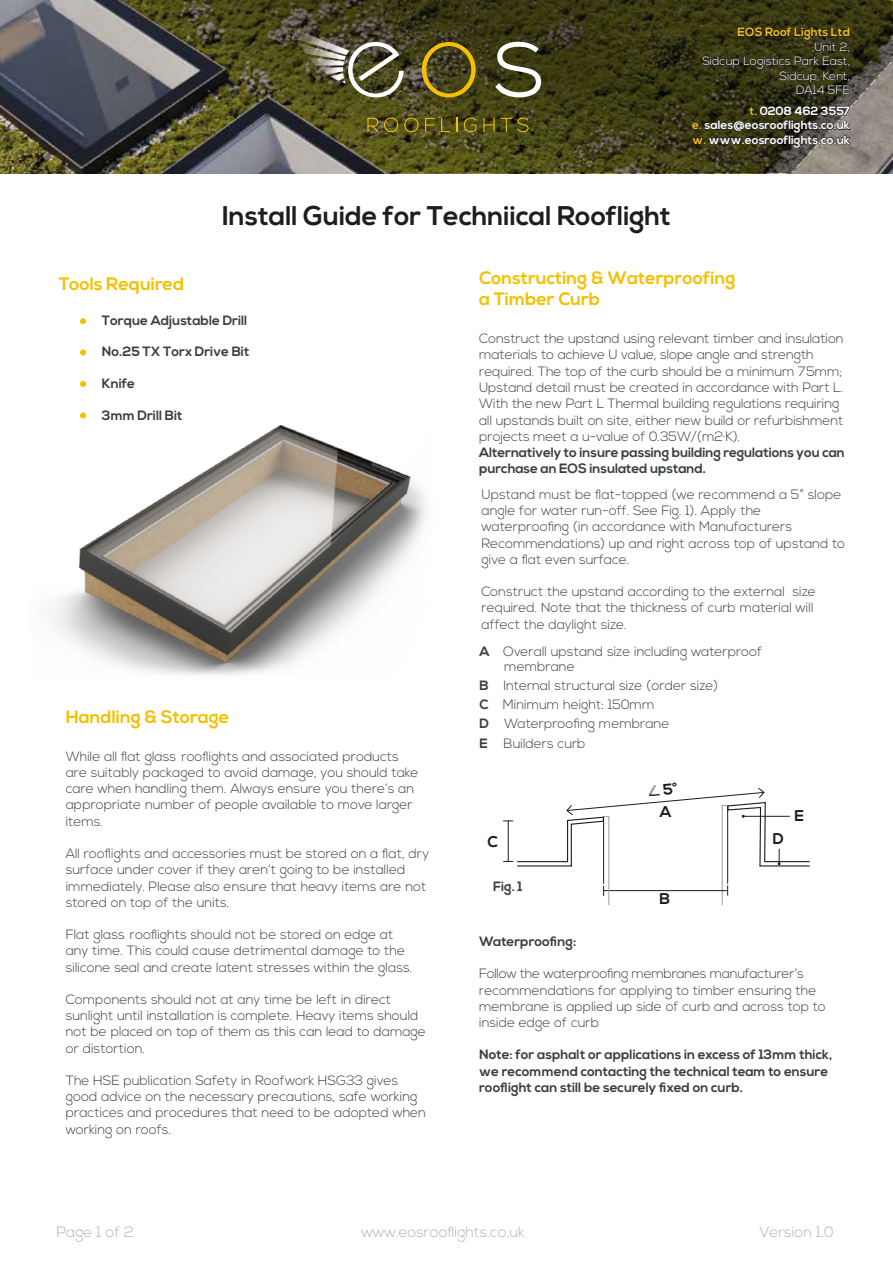
<style>
.page{position:relative;width:893px;height:1263px;background:#fff}
.page>*{position:absolute;margin:0;border:0;box-sizing:border-box;transform-origin:0 0}
.t1{font:700 27px "Nexa";color:#1e1e1c}
.t2{font:700 18px/21.6px "Nexa";color:#f4c001}
.t3{font:700 15.6px "Nexa";color:#1d1d1b}
.t4{font:300 15px "Nexa";color:#b2b2b2}
.t5{font:300 13.5px/16.2px "Nexa";color:#393e41}
.t6{font:700 13.5px/16.2px "Nexa";color:#393e41}
.t7{font:700 12px/14.4px "Nexa";color:#fff;text-align:justify}
.t8{font:300 12px/14.4px "Nexa";color:#fff;text-align:right}
.t9{font:700 12px "Nexa";color:#f2be1a}
.s1{color:#f2be1a}
.s2{font-weight:700}
</style>
<div class="page">
<img style="left:54px;top:418px;width:372px;height:257px">
<img style="left:0;top:0;width:104px;height:173px">
<svg style="left:104px;top:0;width:789px;height:173px;background:#4c4a2e"></svg>
<svg style="left:319px;top:67px;width:11px;height:7px"></svg>
<svg style="left:308px;top:60px;width:22px;height:5px"></svg>
<svg style="left:299px;top:55px;width:31px;height:5px"></svg>
<svg style="left:293px;top:28px;width:56px;height:27px"></svg>
<svg style="left:330px;top:42px;width:74px;height:55px"></svg>
<svg style="left:422px;top:42px;width:54px;height:55px;background:#6a5b17"></svg>
<svg style="left:367px;top:118px;width:31px;height:14px"></svg>
<svg style="left:404px;top:118px;width:15px;height:14px"></svg>
<svg style="left:425px;top:118px;width:10px;height:14px"></svg>
<svg style="left:441px;top:118px;width:9px;height:14px"></svg>
<svg style="left:456px;top:118px;width:1px;height:14px"></svg>
<svg style="left:464px;top:118px;width:12px;height:14px"></svg>
<svg style="left:483px;top:118px;width:12px;height:14px"></svg>
<svg style="left:501px;top:118px;width:28px;height:14px"></svg>
<svg style="left:495px;top:42px;width:47px;height:55px"></svg>
<hr style="left:517px;top:865px;width:55px;height:1px;background:#1d1d1b">
<hr style="left:517px;top:861px;width:51px;height:1px;background:#1d1d1b">
<hr style="left:760px;top:865px;width:50px;height:1px;background:#1d1d1b">
<hr style="left:764px;top:861px;width:46px;height:1px;background:#1d1d1b">
<hr style="left:508px;top:821px;width:1px;height:40px;background:#1d1d1b">
<hr style="left:743px;top:816px;width:47px;height:1px;background:#1d1d1b">
<svg style="left:80px;top:318px;width:6px;height:6px"></svg>
<svg style="left:80px;top:349px;width:6px;height:6px"></svg>
<svg style="left:80px;top:381px;width:6px;height:6px"></svg>
<svg style="left:80px;top:412px;width:6px;height:6px"></svg>
<svg style="left:778px;top:849px;width:3px;height:16px"></svg>
<svg style="left:702px;top:27px;width:148px;height:68px;background:#302f15"></svg>
<svg style="left:692px;top:105px;width:159px;height:43px;background:#363524"></svg>
<svg style="left:566px;top:785px;width:200px;height:120px"></svg>
<p class="t9" style="left:738px;top:25px;width:114px">EOS Roof Lights Ltd</p>
<p class="t8" style="left:702px;top:40px;width:149px">Unit 2,<br>Sidcup Logistics Park East,<br>Sidcup, Kent,<br>DA14 5FE</p>
<p class="t7" style="left:692px;top:104px;width:159px;text-indent:57px"><span class="s1">t.</span> 0208 462 3557 <span class="s1">e.</span> sales@eosrooflights.co.uk <span class="s1">w.</span> www.eosrooflights.co.uk</p>
<h1 class="t1" style="left:222px;top:200px;width:450px">Install Guide for Techniical Rooflight</h1>
<h2 class="t2" style="left:59px;top:273px;width:127px">Tools Required</h2>
<p class="t6" style="left:102px;top:312px;width:147px">Torque Adjustable Drill</p>
<p class="t6" style="left:102px;top:344px;width:149px">No.25 TX Torx Drive Bit</p>
<p class="t6" style="left:102px;top:376px;width:35px">Knife</p>
<p class="t6" style="left:102px;top:407px;width:82px">3mm Drill Bit</p>
<h2 class="t2" style="left:66px;top:707px;width:165px">Handling &amp; Storage</h2>
<p class="t5" style="left:66px;top:749px;width:354px">While all flat glass rooflights and associated products are suitably packaged to avoid damage, you should take care when handling them. Always ensure you there’s an appropriate number of people available to move larger items.</p>
<p class="t5" style="left:66px;top:846px;width:365px">All rooflights and accessories must be stored on a flat, dry surface under cover if they aren’t going to be installed immediately. Please also ensure that heavy items are not stored on top of the units.</p>
<p class="t5" style="left:66px;top:927px;width:348px">Flat glass rooflights should not be stored on edge at any time. This could cause detrimental damage to the silicone seal and create latent stresses within the glass.</p>
<p class="t5" style="left:66px;top:992px;width:362px">Components should not at any time be left in direct sunlight until installation is complete. Heavy items should not be placed on top of them as this can lead to damage or distortion.</p>
<p class="t5" style="left:66px;top:1073px;width:362px">The HSE publication Safety in Roofwork HSG33 gives good advice on the necessary precautions, safe working practices and procedures that need to be adopted when working on roofs.</p>
<h2 class="t2" style="left:479px;top:267px;width:258px">Constructing &amp; Waterproofing a Timber Curb</h2>
<p class="t5" style="left:479px;top:331px;width:366px">Construct the upstand using relevant timber and insulation materials to achieve U value, slope angle and strength required. The top of the curb should be a minimum 75mm; Upstand detail must be created in accordance with Part L.<br>With the new Part L Thermal building regulations requiring all upstands built on site, either new build or refurbishment projects meet a u-value of 0.35W/(m2·K).</p>
<p class="t6" style="left:479px;top:445px;width:367px">Alternatively to insure passing building regulations you can purchase an EOS insulated upstand.</p>
<p class="t5" style="left:482px;top:487px;width:365px">Upstand must be flat-topped (we recommend a 5° slope angle for water run-off. See Fig. 1). Apply the waterproofing (in accordance with Manufacturers Recommendations) up and right across top of upstand to give a flat even surface.</p>
<p class="t5" style="left:482px;top:584px;width:336px">Construct the upstand according to the external size required. Note that the thickness of curb material will affect the daylight size.</p>
<p class="t5" style="left:504px;top:644px;width:259px;line-height:15.8px;text-indent:-25px"><span class="s2">A</span> Overall upstand size including waterproof membrane</p>
<p class="t5" style="left:480px;top:676px;width:240px;line-height:19.5px"><span class="s2">B</span> Internal structural size (order size)<br><span class="s2">C</span> Minimum height: 150mm<br><span class="s2">D</span> Waterproofing membrane<br><span class="s2">E</span> Builders curb</p>
<p class="t3" style="left:488px;top:833px;width:12px">C</p>
<p class="t6" style="left:493px;top:879px;width:31px">Fig. 1</p>
<p class="t3" style="left:660px;top:802px;width:13px">A</p>
<p class="t3" style="left:660px;top:890px;width:12px">B</p>
<p class="t3" style="left:773px;top:830px;width:12px">D</p>
<p class="t3" style="left:795px;top:806px;width:11px">E</p>
<p class="t6" style="left:479px;top:934px;width:99px">Waterproofing:</p>
<p class="t5" style="left:479px;top:966px;width:348px">Follow the waterproofing membranes manufacturer’s recommendations for applying to timber ensuring the membrane is applied up side of curb and across top to inside edge of curb</p>
<p class="t6" style="left:479px;top:1047px;width:355px">Note: for asphalt or applications in excess of 13mm thick, we recommend contacting the technical team to ensure rooflight can still be securely fixed on curb.</p>
<p class="t4" style="left:56px;top:1223px;width:79px">Page 1 of 2</p>
<p class="t4" style="left:361px;top:1223px;width:165px">www.eosrooflights.co.uk</p>
<p class="t4" style="left:759px;top:1223px;width:76px">Version 1.0</p>
</div>
